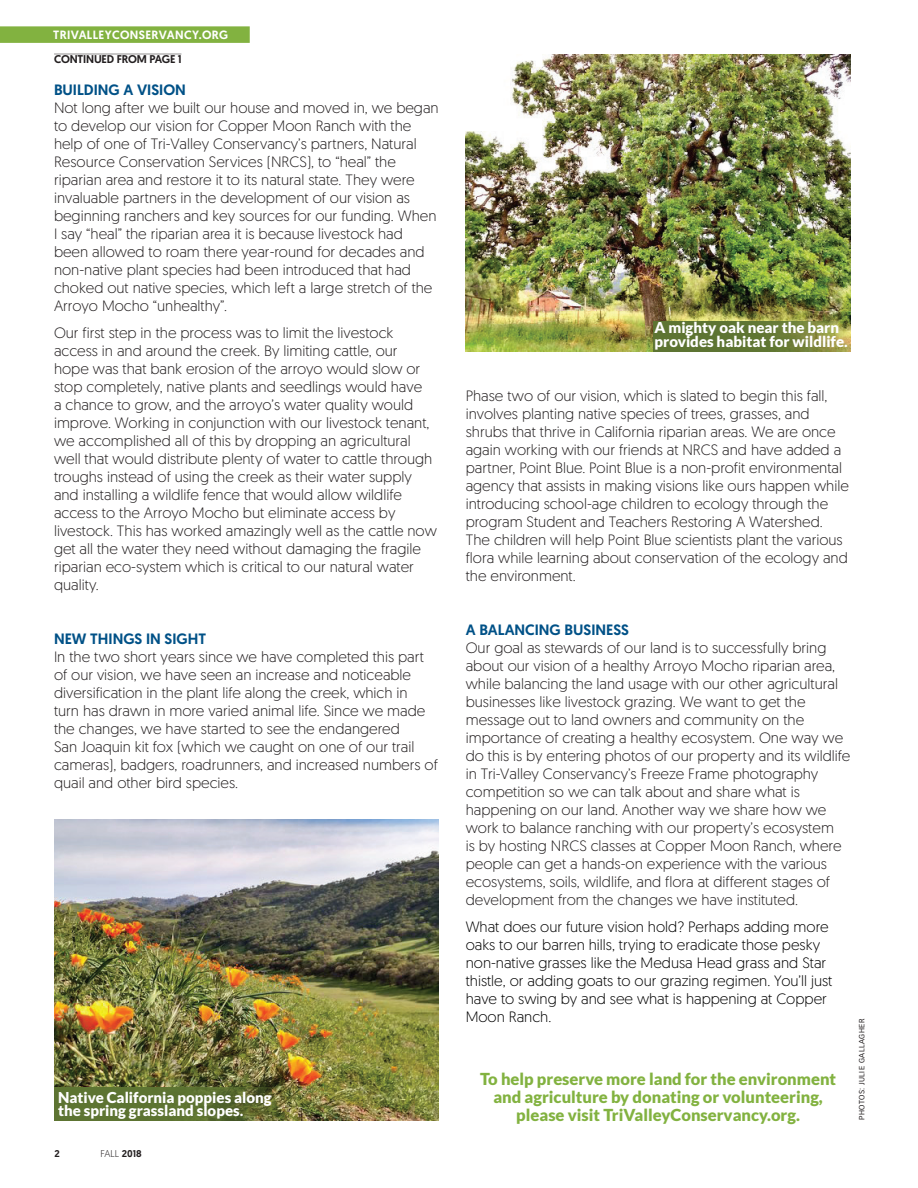
<style>
.page{position:relative;width:918px;height:1188px;background:#fff}
.page>*{position:absolute;margin:0;border:0;box-sizing:border-box;transform-origin:0 0}
.t1{font:900 16.5px/18px "Lato";color:#82b240;text-align:center}
.t2{font:300 15px/18px "Geomanist";color:#231f20}
.t3{font:300 15px/18px "Geomanist";color:#000}
.t4{font:900 15px/13.5px "Lato";color:#fff}
.t5{font:500 15px "Geomanist";color:#005187}
.t6{font:500 12px "Geomanist";letter-spacing:.03em;color:#fff}
.t7{font:500 11.25px "Geomanist";letter-spacing:-.015em;color:#231f20}
.t8{font:300 9.9px "Geomanist";color:#231f20}
.t9{font:500 9.9px "Geomanist";color:#231f20}
.t10{font:7.5px "Vectora LT Std";letter-spacing:.065em;color:#231f20}
.s1{font-family:"Geomanist";font-weight:500}
.s2{font-weight:500}
</style>
<div class="page">
<img style="left:466px;top:54px;width:385px;height:297px">
<hr style="left:54px;top:54px;width:127px;height:1px;background:#231f20">
<svg style="left:653px;top:321px;width:197px;height:30px;background:#6e7f38"></svg>
<img style="left:54px;top:820px;width:385px;height:300px">
<svg style="left:54px;top:1087px;width:226px;height:33px;background:#5c6f31"></svg>
<div style="left:0;top:26px;width:250px;height:17px;background:#82b240"></div>
<p class="t6" style="left:53px;top:27px;width:176px">TRIVALLEYCONSERVANCY.ORG</p>
<p class="t7" style="left:54px;top:51px;width:129px">CONTINUED FROM PAGE 1</p>
<p class="t5" style="left:54px;top:79px;width:133px">BUILDING A VISION</p>
<p class="t2" style="left:54px;top:98px;width:386px">Not long after we built our house and moved in, we began to develop our vision for Copper Moon Ranch with the help of one of Tri-Valley Conservancy’s partners, Natural Resource Conservation Services (NRCS), to “heal” the riparian area and restore it to its natural state. They were invaluable partners in the development of our vision as beginning ranchers and key sources for our funding. When I say “heal” the riparian area it is because livestock had been allowed to roam there year-round for decades and non-native plant species had been introduced that had choked out native species, which left a large stretch of the Arroyo Mocho “unhealthy”.</p>
<p class="t2" style="left:54px;top:323px;width:384px">Our first step in the process was to limit the livestock access in and around the creek. By limiting cattle, our<br>hope was that bank erosion of the arroyo would slow or stop completely, native plants and seedlings would have<br>a chance to grow, and the arroyo’s water quality would improve. Working in conjunction with our livestock tenant, we accomplished all of this by dropping an agricultural well that would distribute plenty of water to cattle through troughs instead of using the creek as their water supply and installing a wildlife fence that would allow wildlife access to the Arroyo Mocho but eliminate access by livestock. This has worked amazingly well as the cattle now get all the water they need without damaging the fragile riparian eco-system which is critical to our natural water quality.</p>
<p class="t5" style="left:54px;top:628px;width:154px">NEW THINGS IN SIGHT</p>
<p class="t2" style="left:54px;top:647px;width:385px">In the two short years since we have completed this part of our vision, we have seen an increase and noticeable diversification in the plant life along the creek, which in<br>turn has drawn in more varied animal life. Since we made the changes, we have started to see the endangered<br>San Joaquin kit fox (which we caught on one of our trail cameras), badgers, roadrunners, and increased numbers of quail and other bird species.</p>
<p class="t4" style="left:58px;top:1090px;width:215px">Native California poppies along the spring grassland slopes<span class="s1">.</span></p>
<p class="t9" style="left:54px;top:1146px;width:7px">2</p>
<p class="t8" style="left:100px;top:1147px;width:43px">FALL <span class="s2">2018</span></p>
<p class="t4" style="left:654px;top:320px;width:195px">A mighty oak near the barn provides habitat for wildlife<span class="s1">.</span></p>
<p class="t2" style="left:466px;top:386px;width:385px">Phase two of our vision, which is slated to begin this fall, involves planting native species of trees, grasses, and shrubs that thrive in California riparian areas. We are once again working with our friends at NRCS and have added a partner, Point Blue. Point Blue is a non-profit environmental agency that assists in making visions like ours happen while introducing school-age children to ecology through the program Student and Teachers Restoring A Watershed.<br>The children will help Point Blue scientists plant the various flora while learning about conservation of the ecology and the environment.</p>
<p class="t5" style="left:466px;top:619px;width:165px">A BALANCING BUSINESS</p>
<p class="t2" style="left:466px;top:638px;width:386px">Our goal as stewards of our land is to successfully bring about our vision of a healthy Arroyo Mocho riparian area, while balancing the land usage with our other agricultural businesses like livestock grazing. We want to get the message out to land owners and community on the importance of creating a healthy ecosystem. One way we do this is by entering photos of our property and its wildlife in Tri-Valley Conservancy’s Freeze Frame photography competition so we can talk about and share what is happening on our land. Another way we share how we work to balance ranching with our property’s ecosystem<br>is by hosting NRCS classes at Copper Moon Ranch, where people can get a hands-on experience with the various ecosystems, soils, wildlife, and flora at different stages of development from the changes we have instituted.</p>
<p class="t3" style="left:466px;top:917px;width:368px">What does our future vision hold? Perhaps adding more oaks to our barren hills, trying to eradicate those pesky non-native grasses like the Medusa Head grass and Star thistle, or adding goats to our grazing regimen. You’ll just have to swing by and see what is happening at Copper Moon Ranch.</p>
<p class="t1" style="left:480px;top:1069px;width:358px">To help preserve more land for the environment and agriculture by donating or volunteering, please visit TriValleyConservancy.org.</p>
<p class="t10" style="left:857px;top:1120px;width:103px;rotate:-90deg">PHOTOS: JULIE GALLAGHER</p>
</div>
